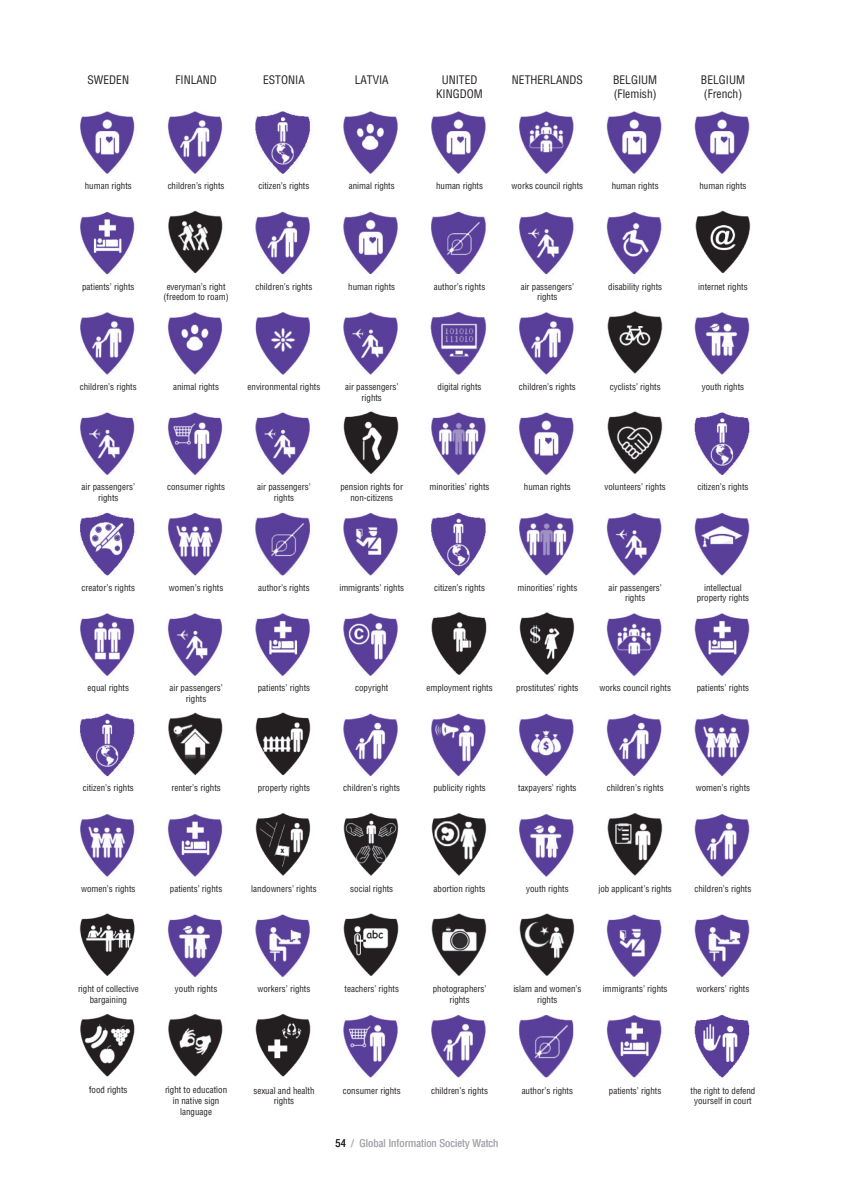
<style>
.page{position:relative;width:844px;height:1191px;background:#fff}
.page>*{position:absolute;margin:0;border:0;box-sizing:border-box;transform-origin:0 0}
.t1{font:condensed 11.55px/13.8px "Helvetica";color:#231f20}
.t2{font:condensed 10.5px "Helvetica";color:#a8a9ad}
.t3{font:condensed 8.92px/10.7px "Helvetica";color:#231f20;text-align:center}
.s1{color:#231f20}
</style>
<div class="page">
<img style="left:79px;top:111px;width:672px;height:977px">
<p class="t1" style="left:87px;top:73px;width:43px">SWEDEN</p>
<p class="t1" style="left:175px;top:73px;width:43px">FINLAND</p>
<p class="t1" style="left:263px;top:73px;width:43px">ESTONIA</p>
<p class="t1" style="left:355px;top:73px;width:35px">LATVIA</p>
<p class="t1" style="left:436px;top:73px;width:48px;text-align:center">UNITED<br>KINGDOM</p>
<p class="t1" style="left:512px;top:73px;width:72px">NETHERLANDS</p>
<p class="t1" style="left:613px;top:73px;width:46px">BELGIUM (Flemish)</p>
<p class="t1" style="left:700px;top:73px;width:46px">BELGIUM (French)</p>
<p class="t3" style="left:85px;top:181px;width:48px">human rights</p>
<p class="t3" style="left:168px;top:181px;width:58px">children’s rights</p>
<p class="t3" style="left:258px;top:181px;width:52px">citizen’s rights</p>
<p class="t3" style="left:348px;top:181px;width:47px">animal rights</p>
<p class="t3" style="left:436px;top:181px;width:48px">human rights</p>
<p class="t3" style="left:511px;top:181px;width:73px">works council rights</p>
<p class="t3" style="left:611px;top:181px;width:48px">human rights</p>
<p class="t3" style="left:699px;top:181px;width:48px">human rights</p>
<p class="t3" style="left:82px;top:281px;width:54px">patients’ rights</p>
<p class="t3" style="left:163px;top:281px;width:67px">everyman’s right (freedom to roam)</p>
<p class="t3" style="left:255px;top:281px;width:58px">children’s rights</p>
<p class="t3" style="left:348px;top:281px;width:48px">human rights</p>
<p class="t3" style="left:80px;top:381px;width:58px">children’s rights</p>
<p class="t3" style="left:173px;top:381px;width:47px">animal rights</p>
<p class="t3" style="left:247px;top:381px;width:74px">environmental rights</p>
<p class="t3" style="left:345px;top:381px;width:55px">air passengers’ rights</p>
<p class="t3" style="left:434px;top:281px;width:53px">author’s rights</p>
<p class="t3" style="left:437px;top:381px;width:45px">digital rights</p>
<p class="t3" style="left:520px;top:281px;width:55px">air passengers’ rights</p>
<p class="t3" style="left:519px;top:381px;width:58px">children’s rights</p>
<p class="t3" style="left:608px;top:281px;width:55px">disability rights</p>
<p class="t3" style="left:609px;top:381px;width:52px">cyclists’ rights</p>
<p class="t3" style="left:698px;top:281px;width:51px">internet rights</p>
<p class="t3" style="left:701px;top:381px;width:44px">youth rights</p>
<p class="t3" style="left:82px;top:481px;width:55px">air passengers’ rights</p>
<p class="t3" style="left:167px;top:481px;width:59px">consumer rights</p>
<p class="t3" style="left:257px;top:481px;width:55px">air passengers’ rights</p>
<p class="t3" style="left:340px;top:481px;width:64px">pension rights for non-citizens</p>
<p class="t3" style="left:429px;top:481px;width:61px">minorities’ rights</p>
<p class="t3" style="left:523px;top:481px;width:48px">human rights</p>
<p class="t3" style="left:604px;top:481px;width:63px">volunteers’ rights</p>
<p class="t3" style="left:697px;top:481px;width:52px">citizen’s rights</p>
<p class="t3" style="left:82px;top:582px;width:55px">creator’s rights</p>
<p class="t3" style="left:169px;top:582px;width:56px">women’s rights</p>
<p class="t3" style="left:88px;top:682px;width:43px">equal rights</p>
<p class="t3" style="left:169px;top:682px;width:55px">air passengers’ rights</p>
<p class="t3" style="left:258px;top:582px;width:53px">author’s rights</p>
<p class="t3" style="left:339px;top:582px;width:66px">immigrants’ rights</p>
<p class="t3" style="left:434px;top:582px;width:52px">citizen’s rights</p>
<p class="t3" style="left:517px;top:582px;width:61px">minorities’ rights</p>
<p class="t3" style="left:608px;top:582px;width:55px">air passengers’ rights</p>
<p class="t3" style="left:696px;top:582px;width:54px">intellectual property rights</p>
<p class="t3" style="left:258px;top:682px;width:54px">patients’ rights</p>
<p class="t3" style="left:355px;top:682px;width:35px">copyright</p>
<p class="t3" style="left:426px;top:682px;width:68px">employment rights</p>
<p class="t3" style="left:516px;top:682px;width:64px">prostitutes’ rights</p>
<p class="t3" style="left:599px;top:682px;width:73px">works council rights</p>
<p class="t3" style="left:696px;top:682px;width:54px">patients’ rights</p>
<p class="t3" style="left:83px;top:782px;width:52px">citizen’s rights</p>
<p class="t3" style="left:171px;top:782px;width:51px">renter’s rights</p>
<p class="t3" style="left:258px;top:782px;width:54px">property rights</p>
<p class="t3" style="left:343px;top:782px;width:58px">children’s rights</p>
<p class="t3" style="left:433px;top:782px;width:54px">publicity rights</p>
<p class="t3" style="left:518px;top:782px;width:60px">taxpayers’ rights</p>
<p class="t3" style="left:606px;top:782px;width:58px">children’s rights</p>
<p class="t3" style="left:695px;top:782px;width:56px">women’s rights</p>
<p class="t3" style="left:81px;top:882px;width:56px">women’s rights</p>
<p class="t3" style="left:170px;top:882px;width:54px">patients’ rights</p>
<p class="t3" style="left:251px;top:882px;width:67px">landowners’ rights</p>
<p class="t3" style="left:350px;top:882px;width:44px">social rights</p>
<p class="t3" style="left:433px;top:882px;width:53px">abortion rights</p>
<p class="t3" style="left:526px;top:882px;width:44px">youth rights</p>
<p class="t3" style="left:598px;top:882px;width:75px">job applicant’s rights</p>
<p class="t3" style="left:694px;top:882px;width:58px">children’s rights</p>
<p class="t3" style="left:78px;top:983px;width:62px">right of collective bargaining</p>
<p class="t3" style="left:175px;top:983px;width:44px">youth rights</p>
<p class="t3" style="left:257px;top:983px;width:54px">workers’ rights</p>
<p class="t3" style="left:344px;top:983px;width:56px">teachers’ rights</p>
<p class="t3" style="left:432px;top:983px;width:55px">photographers’ rights</p>
<p class="t3" style="left:513px;top:983px;width:70px">islam and women’s rights</p>
<p class="t3" style="left:602px;top:983px;width:66px">immigrants’ rights</p>
<p class="t3" style="left:696px;top:983px;width:54px">workers’ rights</p>
<p class="t3" style="left:89px;top:1084px;width:40px">food rights</p>
<p class="t3" style="left:165px;top:1084px;width:64px">right to education in native sign language</p>
<p class="t3" style="left:253px;top:1084px;width:63px">sexual and health rights</p>
<p class="t3" style="left:343px;top:1084px;width:59px">consumer rights</p>
<p class="t3" style="left:431px;top:1084px;width:58px">children’s rights</p>
<p class="t2" style="left:335px;top:1137px;width:164px"><span class="s1">54</span> / Global Information Society Watch</p>
<p class="t3" style="left:521px;top:1084px;width:53px">author’s rights</p>
<p class="t3" style="left:608px;top:1084px;width:54px">patients’ rights</p>
<p class="t3" style="left:690px;top:1084px;width:66px">the right to defend yourself in court</p>
</div>
